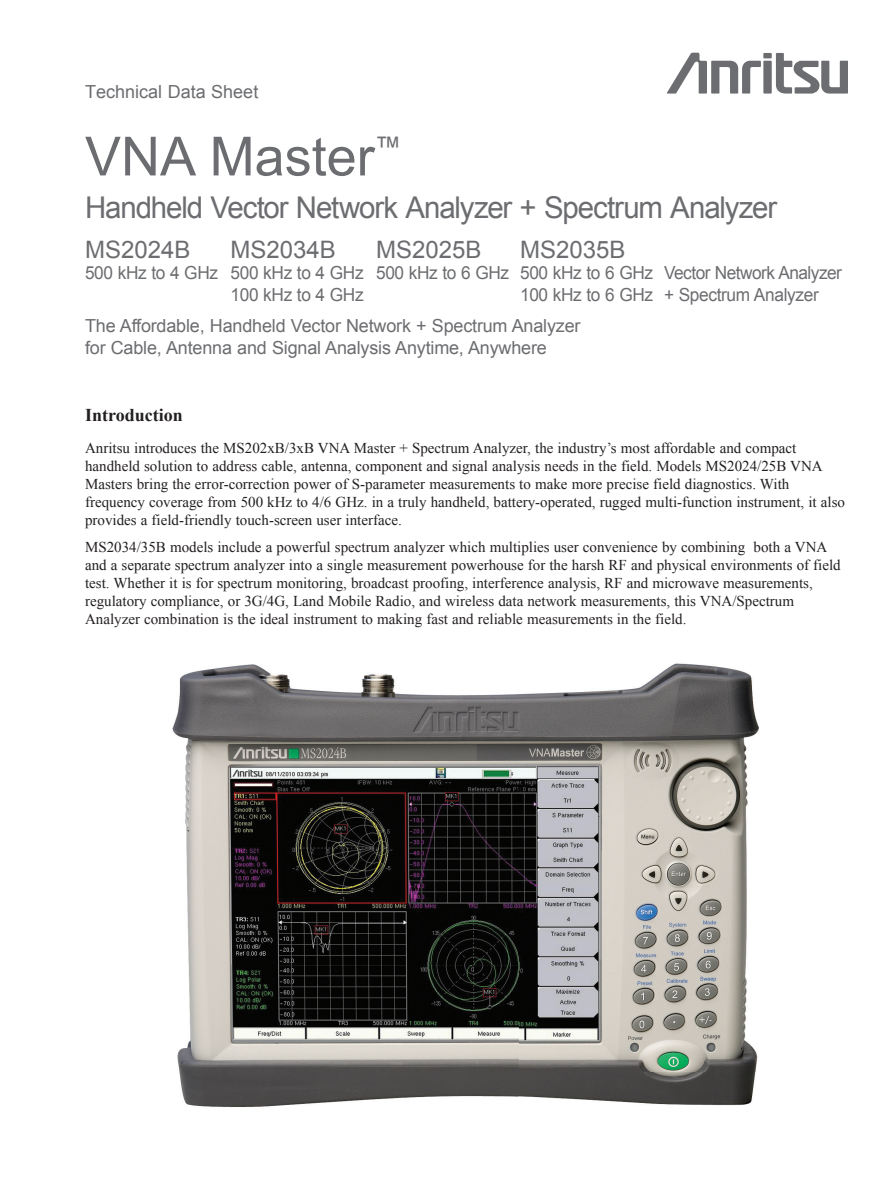
<style>
.page{position:relative;width:893px;height:1191px;background:#fff}
.page>*{position:absolute;margin:0;border:0;box-sizing:border-box;transform-origin:0 0}
.t1{font:54px "Arial";color:#6c6d70}
.t2{font:30px "Arial";letter-spacing:-.035em;color:#6c6d70}
.t3{font:24px "Arial";color:#6c6d70}
.t4{font:18px/21.6px "Arial";letter-spacing:-.01em;color:#6c6d70;scale:.96 1}
.t5{font:18px "Arial";letter-spacing:-.01em;color:#6c6d70}
.t6{font:700 18px "Times New Roman";color:#231f20}
.t7{font:15px/18px "Times New Roman";color:#231f20}
</style>
<div class="page">
<svg style="left:667px;top:53px;width:181px;height:41px"></svg>
<img style="left:172px;top:663px;width:587px;height:444px">
<p class="t5" style="left:85px;top:79px;width:175px">Technical Data Sheet</p>
<h1 class="t1" style="left:85px;top:121px;width:318px">VNA Master<sup>™</sup></h1>
<h2 class="t2" style="left:85px;top:187px;width:694px">Handheld Vector Network Analyzer + Spectrum Analyzer</h2>
<h3 class="t3" style="left:85px;top:234px;width:107px">MS2024B</h3>
<h3 class="t3" style="left:231px;top:234px;width:107px">MS2034B</h3>
<h3 class="t3" style="left:376px;top:234px;width:107px">MS2025B</h3>
<h3 class="t3" style="left:520px;top:234px;width:107px">MS2035B</h3>
<p class="t4" style="left:231px;top:262px;width:638px;text-indent:-145px">500 kHz to 4 GHz 500 kHz to 4 GHz 500 kHz to 6 GHz 500 kHz to 6 GHz Vector Network Analyzer<br>100 kHz to 4 GHz</p>
<p class="t4" style="left:85px;top:279px;width:766px;line-height:31px;text-indent:435px">100 kHz to 6 GHz + Spectrum Analyzer<br>The Affordable, Handheld Vector Network + Spectrum Analyzer</p>
<p class="t5" style="left:85px;top:335px;width:463px">for Cable, Antenna and Signal Analysis Anytime, Anywhere</p>
<p class="t6" style="left:85px;top:402px;width:99px">Introduction</p>
<p class="t7" style="left:85px;top:439px;width:761px">Anritsu introduces the MS202xB/3xB VNA Master + Spectrum Analyzer, the industry’s most affordable and compact handheld solution to address cable, antenna, component and signal analysis needs in the field. Models MS2024/25B VNA Masters bring the error-correction power of S-parameter measurements to make more precise field diagnostics. With frequency coverage from 500 kHz to 4/6 GHz. in a truly handheld, battery-operated, rugged multi-function instrument, it also provides a field-friendly touch-screen user interface.</p>
<p class="t7" style="left:85px;top:538px;width:757px">MS2034/35B models include a powerful spectrum analyzer which multiplies user convenience by combining both a VNA and a separate spectrum analyzer into a single measurement powerhouse for the harsh RF and physical environments of field test. Whether it is for spectrum monitoring, broadcast proofing, interference analysis, RF and microwave measurements, regulatory compliance, or 3G/4G, Land Mobile Radio, and wireless data network measurements, this VNA/Spectrum Analyzer combination is the ideal instrument to making fast and reliable measurements in the field.</p>
</div>
